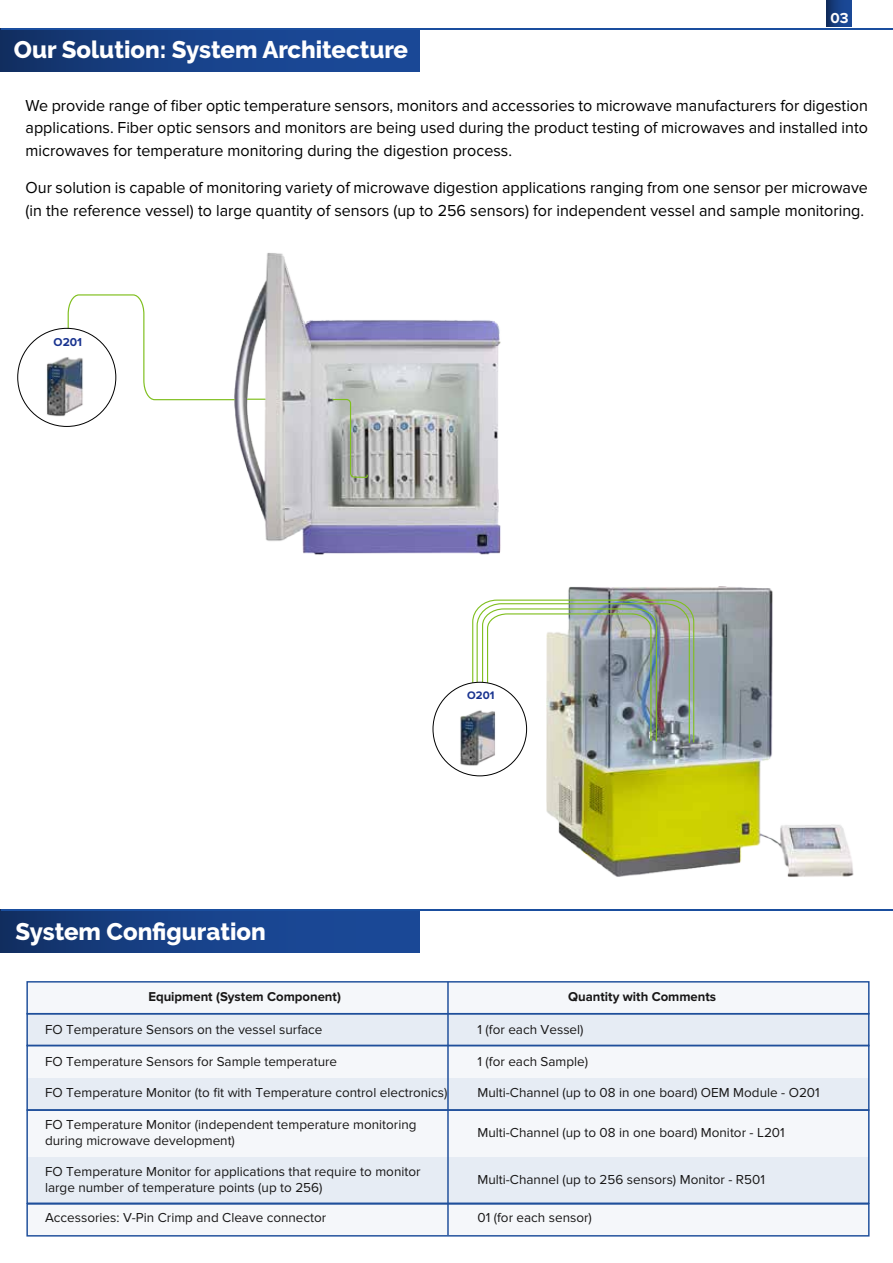
<style>
.page{position:relative;width:893px;height:1263px;background:#fff}
.page>*{position:absolute;margin:0;border:0;box-sizing:border-box;transform-origin:0 0}
.t1{font:800 24px "Raleway";color:#fff}
.t2{font:16.5px/22.5px "Proxima Nova";color:#000;text-align:justify}
.t3{font:700 15px "Proxima Nova";color:#fffdfd}
.t4{font:13.5px/16.2px "Proxima Nova";color:#181717}
.t5{font:700 13.35px "Proxima Nova";color:#181717}
.t6{font:700 11.85px "Proxima Nova";color:#19338f}
.t7{font:700 11.4px "Proxima Nova";color:#19338f}
</style>
<div class="page">
<img style="left:234px;top:253px;width:267px;height:302px">
<svg style="left:332px;top:398px;width:36px;height:81px;background:#a1a69e"></svg>
<svg style="left:67px;top:294px;width:168px;height:107px"></svg>
<div style="left:18px;top:328px;width:98px;height:98px;background:#fff;border-radius:50%"></div>
<img style="left:34px;top:357px;width:61px;height:66px">
<svg style="left:247px;top:399px;width:18px;height:1px"></svg>
<img style="left:546px;top:587px;width:308px;height:290px">
<img style="left:472px;top:599px;width:223px;height:154px">
<div style="left:433px;top:682px;width:94px;height:94px;background:#fff;border-radius:50%"></div>
<img style="left:449px;top:710px;width:58px;height:63px">
<div style="left:0;top:909px;width:419px;height:43px;background:linear-gradient(to right,#13346c,#1c4da1)"></div>
<hr style="left:1px;top:909px;width:892px;height:2px;background:#1a4e9e">
<div style="left:27px;top:982px;width:842px;height:32px;background:#f5f7fa"></div>
<div style="left:27px;top:1046px;width:842px;height:32px;background:#f5f7fa"></div>
<div style="left:27px;top:1014px;width:842px;height:32px;background:#e6ecf4"></div>
<div style="left:27px;top:1109px;width:842px;height:48px;background:#f5f7fa"></div>
<div style="left:27px;top:1078px;width:842px;height:31px;background:#e6ecf4"></div>
<div style="left:27px;top:1204px;width:842px;height:31px;background:#f5f7fa"></div>
<div style="left:27px;top:1157px;width:842px;height:45px;background:#e6ecf4"></div>
<hr style="left:447px;top:982px;width:2px;height:253px;background:#1f4f9b">
<div style="left:26px;top:981px;width:843px;height:33px;border:1px solid #1f4f9b"></div>
<div style="left:26px;top:1013px;width:843px;height:33px;border:1px solid #1f4f9b"></div>
<div style="left:26px;top:1203px;width:843px;height:33px;border:1px solid #1f4f9b"></div>
<div style="left:26px;top:1045px;width:843px;height:66px;border:1px solid #1f4f9b"></div>
<div style="left:26px;top:1109px;width:843px;height:95px;border:1px solid #1f4f9b"></div>
<div style="left:827px;top:0;width:24px;height:27px;background:linear-gradient(to right,#13336a,#1b4c9d)"></div>
<div style="left:0;top:28px;width:419px;height:43px;background:linear-gradient(to right,#13346c,#1c4da1)"></div>
<hr style="left:1px;top:28px;width:892px;height:1px;background:#1a4e9e">
<p class="t3" style="left:830px;top:9px;width:20px">03</p>
<h1 class="t1" style="left:14px;top:36px;width:395px">Our Solution: System Architecture</h1>
<p class="t2" style="left:26px;top:94px;width:844px">We provide range of fiber optic temperature sensors, monitors and accessories to microwave manufacturers for digestion applications. Fiber optic sensors and monitors are being used during the product testing of microwaves and installed into microwaves for temperature monitoring during the digestion process.</p>
<p class="t2" style="left:26px;top:177px;width:844px">Our solution is capable of monitoring variety of microwave digestion applications ranging from one sensor per microwave (in the reference vessel) to large quantity of sensors (up to 256 sensors) for independent vessel and sample monitoring.</p>
<p class="t6" style="left:54px;top:336px;width:30px">O201</p>
<p class="t7" style="left:467px;top:689px;width:29px">O201</p>
<h1 class="t1" style="left:15px;top:917px;width:252px">System Configuration</h1>
<p class="t5" style="left:148px;top:988px;width:194px">Equipment (System Component)</p>
<p class="t4" style="left:45px;top:1021px;width:279px">FO Temperature Sensors on the vessel surface</p>
<p class="t4" style="left:45px;top:1053px;width:294px">FO Temperature Sensors for Sample temperature</p>
<p class="t4" style="left:45px;top:1085px;width:404px">FO Temperature Monitor (to fit with Temperature control electronics)</p>
<p class="t4" style="left:45px;top:1117px;width:373px">FO Temperature Monitor (independent temperature monitoring during microwave development)</p>
<p class="t4" style="left:45px;top:1163px;width:377px">FO Temperature Monitor for applications that require to monitor large number of temperature points (up to 256)</p>
<p class="t4" style="left:45px;top:1210px;width:283px">Accessories: V-Pin Crimp and Cleave connector</p>
<p class="t5" style="left:568px;top:988px;width:150px">Quantity with Comments</p>
<p class="t4" style="left:477px;top:1021px;width:108px">1 (for each Vessel)</p>
<p class="t4" style="left:477px;top:1053px;width:112px">1 (for each Sample)</p>
<p class="t4" style="left:477px;top:1085px;width:344px">Multi-Channel (up to 08 in one board) OEM Module - O201</p>
<p class="t4" style="left:477px;top:1125px;width:309px">Multi-Channel (up to 08 in one board) Monitor - L201</p>
<p class="t4" style="left:477px;top:1171px;width:289px">Multi-Channel (up to 256 sensors) Monitor - R501</p>
<p class="t4" style="left:477px;top:1210px;width:116px">01 (for each sensor)</p>
</div>
